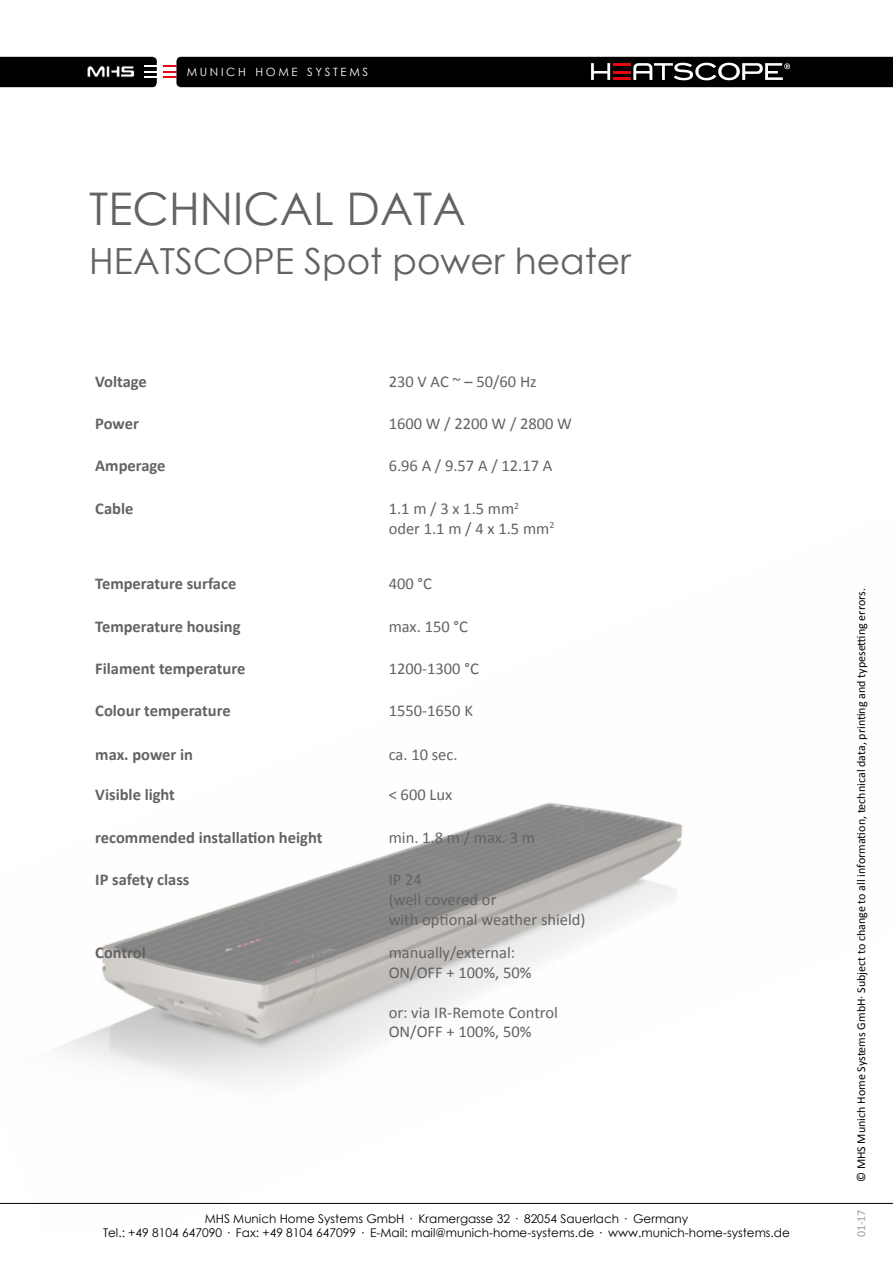
<style>
.page{position:relative;width:893px;height:1263px;background:#fff}
.page>*{position:absolute;margin:0;border:0;box-sizing:border-box;transform-origin:0 0}
.t1{font:45px "Century Gothic";color:#646363}
.t2{font:36px "Century Gothic";color:#646363}
.t3{font:16.5px/19.8px "Calibri";color:#646363}
.t4{font:700 16.5px "Calibri";color:#646363}
.t5{font:12px/14.7px "Century Gothic";color:#000;text-align:center}
.t6{font:12px "Calibri";color:#000}
.t7{font:12px "Calibri";color:#9d9d9c}
.t8{font:11.4px "Century Gothic";letter-spacing:.23em;color:#fff}
</style>
<div class="page">
<img style="left:0;top:803px;width:893px;height:400px">
<svg style="left:0;top:57px;width:157px;height:30px;background:#121212"></svg>
<svg style="left:163px;top:57px;width:730px;height:30px;background:#111010"></svg>
<hr style="left:614px;top:77px;width:17px;height:3px;background:#e30613">
<hr style="left:614px;top:71px;width:17px;height:3px;background:#e30613">
<hr style="left:614px;top:63px;width:17px;height:3px;background:#e30613">
<hr style="left:0;top:1203px;width:893px;height:1px;background:#000">
<p class="t8" style="left:187px;top:64px;width:183px">MUNICH HOME SYSTEMS</p>
<h1 class="t1" style="left:89px;top:177px;width:378px">TECHNICAL DATA</h1>
<h2 class="t2" style="left:89px;top:235px;width:543px">HEATSCOPE Spot power heater</h2>
<p class="t4" style="left:95px;top:371px;width:53px">Voltage</p>
<p class="t3" style="left:389px;top:372px;width:150px">230 V AC ~ – 50/60 Hz</p>
<p class="t4" style="left:95px;top:413px;width:45px">Power</p>
<p class="t3" style="left:389px;top:414px;width:185px">1600 W / 2200 W / 2800 W</p>
<p class="t4" style="left:95px;top:455px;width:72px">Amperage</p>
<p class="t3" style="left:389px;top:456px;width:165px">6.96 A / 9.57 A / 12.17 A</p>
<p class="t4" style="left:95px;top:498px;width:40px">Cable</p>
<p class="t3" style="left:389px;top:499px;width:167px">1.1 m / 3 x 1.5 mm<sup>2 </sup>oder 1.1 m / 4 x 1.5 mm<sup>2</sup></p>
<p class="t4" style="left:95px;top:573px;width:143px">Temperature surface</p>
<p class="t3" style="left:389px;top:574px;width:45px">400 °C</p>
<p class="t4" style="left:95px;top:616px;width:147px">Temperature housing</p>
<p class="t3" style="left:389px;top:617px;width:81px">max. 150 °C</p>
<p class="t4" style="left:95px;top:658px;width:152px">Filament temperature</p>
<p class="t3" style="left:389px;top:659px;width:92px">1200-1300 °C</p>
<p class="t4" style="left:95px;top:700px;width:137px">Colour temperature</p>
<p class="t3" style="left:389px;top:701px;width:86px">1550-1650 K</p>
<p class="t4" style="left:95px;top:744px;width:99px">max. power in</p>
<p class="t3" style="left:389px;top:745px;width:70px">ca. 10 sec.</p>
<p class="t4" style="left:95px;top:784px;width:81px">Visible light</p>
<p class="t3" style="left:389px;top:785px;width:65px">&lt; 600 Lux</p>
<p class="t4" style="left:95px;top:827px;width:229px">recommended installation height</p>
<p class="t3" style="left:389px;top:828px;width:148px">min. 1.8 m / max. 3 m</p>
<p class="t4" style="left:95px;top:869px;width:96px">IP safety class</p>
<p class="t3" style="left:389px;top:870px;width:198px">IP 24<br>(well covered or<br>with optional weather shield)</p>
<p class="t4" style="left:95px;top:942px;width:52px">Control</p>
<p class="t3" style="left:389px;top:943px;width:144px">manually/external:<br>ON/OFF + 100%, 50%</p>
<p class="t3" style="left:389px;top:1002px;width:171px">or: via IR-Remote Control<br>ON/OFF + 100%, 50%</p>
<p class="t5" style="left:103px;top:1211px;width:688px">MHS Munich Home Systems GmbH · Kramergasse 32 · 82054 Sauerlach · Germany<br>Tel.: +49 8104 647090 · Fax: +49 8104 647099 · E-Mail: mail@munich-home-systems.de · www.munich-home-systems.de</p>
<p class="t6" style="left:853px;top:1182px;width:595px;rotate:-90deg">© MHS Munich Home Systems GmbH· Subject to change to all information, technical data, printing and typesetting errors.</p>
<p class="t7" style="left:853px;top:1237px;width:30px;rotate:-90deg">01-17</p>
</div>
